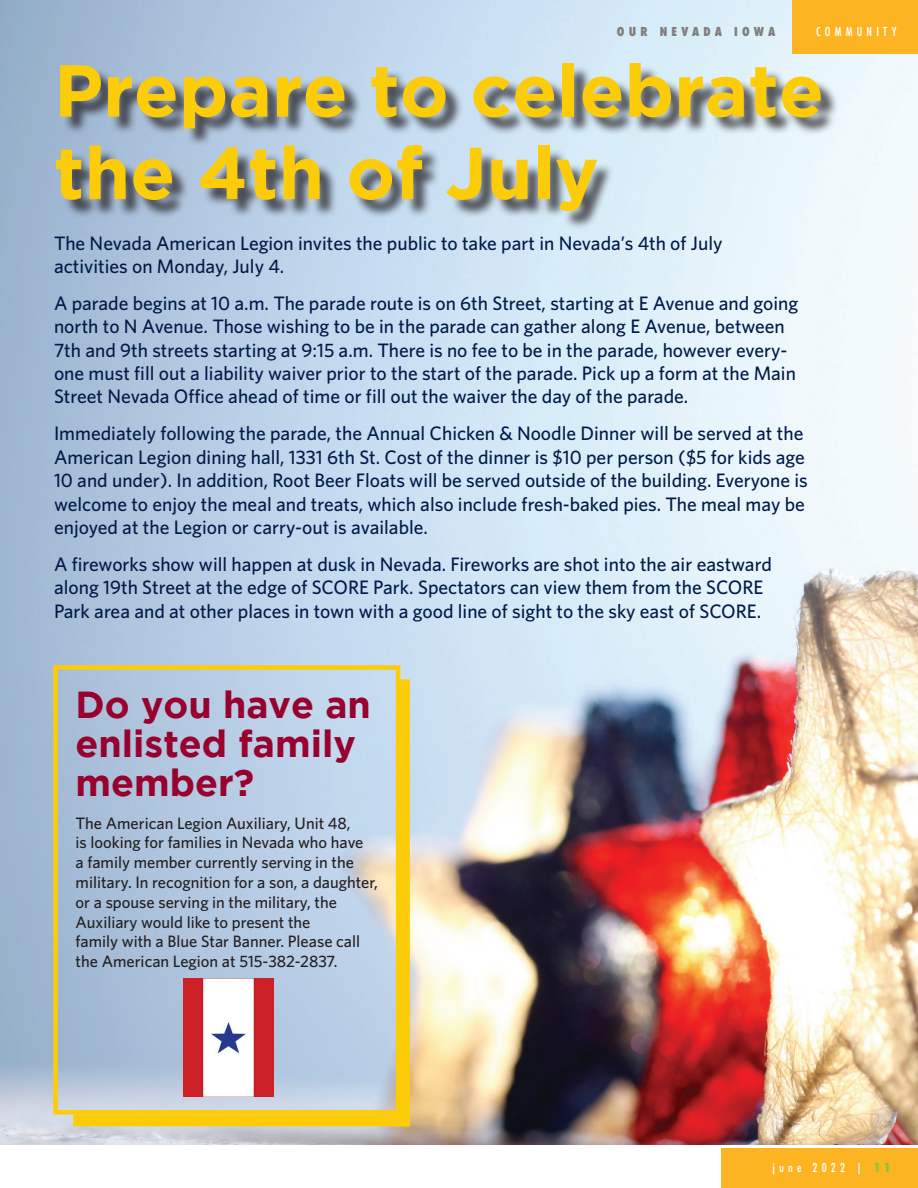
<style>
.page{position:relative;width:918px;height:1188px;background:#fff}
.page>*{position:absolute;margin:0;border:0;box-sizing:border-box;transform-origin:0 0}
.t1{font:700 73.5px/82.5px "Gotham";color:#fdcc09}
.t2{font:700 37.5px/39px "Gotham";color:#98012d}
.t3{font:500 19.5px/23.4px "Whitney";color:#001b48}
.t4{font:500 16.5px/19.8px "Whitney";color:#231f20}
.t5{font:500 condensed 12px "Futura";letter-spacing:.35em;color:#fff}
.t6{font:800 condensed 12px "Futura";letter-spacing:.35em;color:#807f7d}
.s1{font-weight:800;color:#8bc440}
</style>
<div class="page">
<div style="left:721px;top:1148px;width:197px;height:40px;background:#fcb423"></div>
<img style="left:1px;top:0;width:916px;height:1145px">
<div style="left:793px;top:0;width:125px;height:54px;background:#fcb423"></div>
<div style="left:59px;top:66px;width:780px;height:164px;background:#231f20;opacity:.75"></div>
<div style="left:53px;top:665px;width:347px;height:450px;border:4px solid #fdcc09"></div>
<div style="left:73px;top:1115px;width:337px;height:11px;background:#fdcc09"></div>
<div style="left:398px;top:679px;width:12px;height:447px;background:#fdcc09"></div>
<img style="left:183px;top:978px;width:91px;height:119px">
<p class="t6" style="left:617px;top:24px;width:160px">OUR NEVADA IOWA</p>
<p class="t5" style="left:816px;top:24px;width:82px">COMMUNITY</p>
<h1 class="t1" style="left:54px;top:48px;width:771px">Prepare to celebrate the 4th of July</h1>
<p class="t3" style="left:54px;top:230px;width:670px">The Nevada American Legion invites the public to take part in Nevada’s 4th of July activities on Monday, July 4.</p>
<p class="t3" style="left:54px;top:291px;width:746px">A parade begins at 10 a.m. The parade route is on 6th Street, starting at E Avenue and going north to N Avenue. Those wishing to be in the parade can gather along E Avenue, between 7th and 9th streets starting at 9:15 a.m. There is no fee to be in the parade, however every&shy;one must fill out a liability waiver prior to the start of the parade. Pick up a form at the Main Street Nevada Office ahead of time or fill out the waiver the day of the parade.</p>
<p class="t3" style="left:54px;top:421px;width:755px">Immediately following the parade, the Annual Chicken &amp; Noodle Dinner will be served at the American Legion dining hall, 1331 6th St. Cost of the dinner is $10 per person ($5 for kids age 10 and under). In addition, Root Beer Floats will be served outside of the building. Everyone is welcome to enjoy the meal and treats, which also include fresh-baked pies. The meal may be enjoyed at the Legion or carry-out is available.</p>
<p class="t3" style="left:54px;top:552px;width:719px">A fireworks show will happen at dusk in Nevada. Fireworks are shot into the air eastward along 19th Street at the edge of SCORE Park. Spectators can view them from the SCORE<br>Park area and at other places in town with a good line of sight to the sky east of SCORE.</p>
<h2 class="t2" style="left:76px;top:684px;width:297px">Do you have an enlisted family member?</h2>
<p class="t4" style="left:76px;top:812px;width:304px">The American Legion Auxiliary, Unit 48,<br>is looking for families in Nevada who have<br>a family member currently serving in the military. In recognition for a son, a daughter, or a spouse serving in the military, the Auxiliary would like to present the<br>family with a Blue Star Banner. Please call the American Legion at 515-382-2837.</p>
<p class="t5" style="left:773px;top:1160px;width:120px">june 2022 | <span class="s1">11</span></p>
</div>
